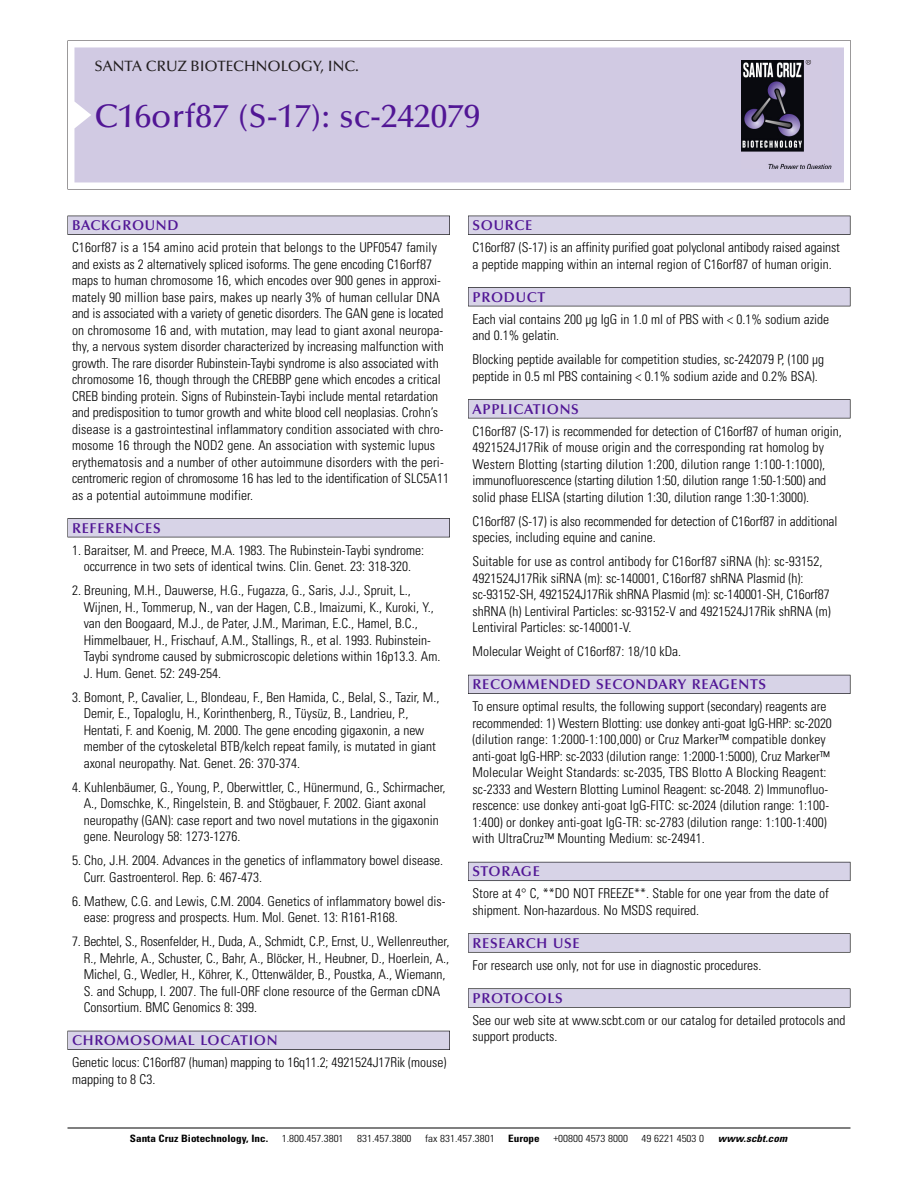
<style>
.page{position:relative;width:918px;height:1188px;background:#fff}
.page>*{position:absolute;margin:0;border:0;box-sizing:border-box;transform-origin:0 0}
.t1{font:500 33px "Optima";color:#511695}
.t2{font:500 15px "Optima";color:#231f20}
.t3{font:600 14.25px "Optima";letter-spacing:.05em;color:#511695}
.t4{font:300 condensed 13.5px/16.5px "Univers";color:#000}
.t5{font:300 condensed 10.2px "Univers";color:#000;scale:1.1 1}
.t6{font:700 condensed 10.2px "Univers";color:#000;scale:1.1 1}
.t7{font:italic 700 condensed 10.2px "Univers";letter-spacing:.005em;color:#000;scale:1.1 1}
</style>
<div class="page">
<svg style="left:68px;top:40px;width:783px;height:149px"></svg>
<div style="left:74px;top:47px;width:770px;height:135px;background:#d1cae3"></div>
<img style="left:741px;top:60px;width:90px;height:108px">
<div style="left:68px;top:216px;width:382px;height:19px;background:#525155"></div>
<div style="left:68px;top:216px;width:381px;height:18px;background:#d7d3e7"></div>
<div style="left:68px;top:518px;width:382px;height:19px;background:#525155"></div>
<div style="left:68px;top:519px;width:381px;height:18px;background:#d7d3e7"></div>
<div style="left:68px;top:1031px;width:382px;height:19px;background:#525158"></div>
<div style="left:68px;top:1031px;width:381px;height:18px;background:#d7d3e7"></div>
<div style="left:468px;top:216px;width:382px;height:19px;background:#525155"></div>
<div style="left:468px;top:216px;width:382px;height:18px;background:#d7d3e7"></div>
<div style="left:468px;top:287px;width:382px;height:19px;background:#525155"></div>
<div style="left:468px;top:288px;width:382px;height:18px;background:#d7d3e7"></div>
<div style="left:468px;top:399px;width:382px;height:19px;background:#545357"></div>
<div style="left:468px;top:400px;width:382px;height:18px;background:#d7d3e7"></div>
<div style="left:468px;top:675px;width:382px;height:19px;background:#54535a"></div>
<div style="left:468px;top:675px;width:382px;height:18px;background:#d7d3e7"></div>
<div style="left:468px;top:862px;width:382px;height:19px;background:#5b5a62"></div>
<div style="left:468px;top:862px;width:382px;height:18px;background:#d7d3e7"></div>
<div style="left:468px;top:933px;width:382px;height:20px;background:#666667"></div>
<div style="left:468px;top:934px;width:382px;height:18px;background:#d7d3e7"></div>
<div style="left:468px;top:988px;width:382px;height:20px;background:#666"></div>
<div style="left:468px;top:989px;width:382px;height:18px;background:#d7d3e7"></div>
<hr style="left:68px;top:1128px;width:782px;height:1px;background:#000">
<p class="t2" style="left:94px;top:61px;width:266px">SANTA CRUZ BIOTECHNOLOGY, INC.</p>
<h1 class="t1" style="left:94px;top:103px;width:387px">C16orf87 (S-17): sc-242079</h1>
<p class="t3" style="left:72px;top:219px;width:108px">BACKGROUND</p>
<p class="t4" style="left:72px;top:240px;width:379px">C16orf87 is a 154 amino acid protein that belongs to the UPF0547 family and exists as 2 alternatively spliced isoforms. The gene encoding C16orf87 maps to human chromosome 16, which encodes over 900 genes in approxi&shy;mately 90 million base pairs, makes up nearly 3% of human cellular DNA and is associated with a variety of genetic disorders. The GAN gene is located on chromosome 16 and, with mutation, may lead to giant axonal neuropa&shy;thy, a nervous system disorder characterized by increasing malfunction with growth. The rare disorder Rubinstein-Taybi syndrome is also associated with chromosome 16, though through the CREBBP gene which encodes a critical CREB binding protein. Signs of Rubinstein-Taybi include mental retardation and predisposition to tumor growth and white blood cell neoplasias. Crohn’s disease is a gastrointestinal inflammatory condition associated with chro&shy;mosome 16 through the NOD2 gene. An association with systemic lupus erythematosis and a number of other autoimmune disorders with the peri&shy;centromeric region of chromosome 16 has led to the identification of SLC5A11 as a potential autoimmune modifier.</p>
<p class="t3" style="left:72px;top:522px;width:90px">REFERENCES</p>
<p class="t4" style="left:72px;top:543px;width:354px;text-align:center">1. Baraitser, M. and Preece, M.A. 1983. The Rubinstein-Taybi syndrome: occurrence in two sets of identical twins. Clin. Genet. 23: 318-320.</p>
<p class="t4" style="left:84px;top:583px;width:358px;text-indent:-12px">2. Breuning, M.H., Dauwerse, H.G., Fugazza, G., Saris, J.J., Spruit, L., Wijnen, H., Tommerup, N., van der Hagen, C.B., Imaizumi, K., Kuroki, Y., van den Boogaard, M.J., de Pater, J.M., Mariman, E.C., Hamel, B.C., Himmelbauer, H., Frischauf, A.M., Stallings, R., et al. 1993. Rubinstein-Taybi syndrome caused by submicroscopic deletions within 16p13.3. Am.<br>J. Hum. Genet. 52: 249-254.</p>
<p class="t4" style="left:84px;top:690px;width:357px;text-indent:-12px">3. Bomont, P., Cavalier, L., Blondeau, F., Ben Hamida, C., Belal, S., Tazir, M., Demir, E., Topaloglu, H., Korinthenberg, R., Tüysüz, B., Landrieu, P., Hentati, F. and Koenig, M. 2000. The gene encoding gigaxonin, a new member of the cytoskeletal BTB/kelch repeat family, is mutated in giant axonal neuropathy. Nat. Genet. 26: 370-374.</p>
<p class="t4" style="left:84px;top:780px;width:363px;text-indent:-12px">4. Kuhlenbäumer, G., Young, P., Oberwittler, C., Hünermund, G., Schirmacher, A., Domschke, K., Ringelstein, B. and Stögbauer, F. 2002. Giant axonal neuropathy (GAN): case report and two novel mutations in the gigaxonin gene. Neurology 58: 1273-1276.</p>
<p class="t4" style="left:84px;top:853px;width:361px;text-indent:-12px">5. Cho, J.H. 2004. Advances in the genetics of inflammatory bowel disease.<br>Curr. Gastroenterol. Rep. 6: 467-473.</p>
<p class="t4" style="left:84px;top:894px;width:363px;text-indent:-12px">6. Mathew, C.G. and Lewis, C.M. 2004. Genetics of inflammatory bowel dis&shy;ease: progress and prospects. Hum. Mol. Genet. 13: R161-R168.</p>
<p class="t4" style="left:84px;top:934px;width:367px;text-indent:-12px">7. Bechtel, S., Rosenfelder, H., Duda, A., Schmidt, C.P., Ernst, U., Wellenreuther, R., Mehrle, A., Schuster, C., Bahr, A., Blöcker, H., Heubner, D., Hoerlein, A., Michel, G., Wedler, H., Köhrer, K., Ottenwälder, B., Poustka, A., Wiemann, S. and Schupp, I. 2007. The full-ORF clone resource of the German cDNA Consortium. BMC Genomics 8: 399.</p>
<p class="t3" style="left:72px;top:1035px;width:207px">CHROMOSOMAL LOCATION</p>
<p class="t4" style="left:72px;top:1055px;width:376px">Genetic locus: C16orf87 (human) mapping to 16q11.2; 4921524J17Rik (mouse) mapping to 8 C3.</p>
<p class="t3" style="left:473px;top:219px;width:61px">SOURCE</p>
<p class="t4" style="left:473px;top:240px;width:369px">C16orf87 (S-17) is an affinity purified goat polyclonal antibody raised against a peptide mapping within an internal region of C16orf87 of human origin.</p>
<p class="t3" style="left:473px;top:291px;width:74px">PRODUCT</p>
<p class="t4" style="left:473px;top:312px;width:358px">Each vial contains 200 µg IgG in 1.0 ml of PBS with &lt; 0.1% sodium azide and 0.1% gelatin.</p>
<p class="t4" style="left:473px;top:352px;width:353px">Blocking peptide available for competition studies, sc-242079 P, (100 µg peptide in 0.5 ml PBS containing &lt; 0.1% sodium azide and 0.2% BSA).</p>
<p class="t3" style="left:473px;top:403px;width:108px">APPLICATIONS</p>
<p class="t4" style="left:473px;top:424px;width:371px">C16orf87 (S-17) is recommended for detection of C16orf87 of human origin, 4921524J17Rik of mouse origin and the corresponding rat homolog by Western Blotting (starting dilution 1:200, dilution range 1:100-1:1000), immunofluorescence (starting dilution 1:50, dilution range 1:50-1:500) and solid phase ELISA (starting dilution 1:30, dilution range 1:30-1:3000).</p>
<p class="t4" style="left:473px;top:514px;width:366px">C16orf87 (S-17) is also recommended for detection of C16orf87 in additional species, including equine and canine.</p>
<p class="t4" style="left:473px;top:554px;width:360px">Suitable for use as control antibody for C16orf87 siRNA (h): sc-93152, 4921524J17Rik siRNA (m): sc-140001, C16orf87 shRNA Plasmid (h): sc-93152-SH, 4921524J17Rik shRNA Plasmid (m): sc-140001-SH, C16orf87 shRNA (h) Lentiviral Particles: sc-93152-V and 4921524J17Rik shRNA (m)<br>Lentiviral Particles: sc-140001-V.</p>
<p class="t4" style="left:473px;top:644px;width:210px">Molecular Weight of C16orf87: 18/10 kDa.</p>
<p class="t3" style="left:473px;top:679px;width:295px">RECOMMENDED SECONDARY REAGENTS</p>
<p class="t4" style="left:473px;top:699px;width:361px">To ensure optimal results, the following support (secondary) reagents are recommended: 1) Western Blotting: use donkey anti-goat IgG-HRP: sc-2020 (dilution range: 1:2000-1:100,000) or Cruz Marker™ compatible donkey anti-goat IgG-HRP: sc-2033 (dilution range: 1:2000-1:5000), Cruz Marker™ Molecular Weight Standards: sc-2035, TBS Blotto A Blocking Reagent: sc-2333 and Western Blotting Luminol Reagent: sc-2048. 2) Immunofluo&shy;rescence: use donkey anti-goat IgG-FITC: sc-2024 (dilution range: 1:100- 1:400) or donkey anti-goat IgG-TR: sc-2783 (dilution range: 1:100-1:400) with UltraCruz™ Mounting Medium: sc-24941.</p>
<p class="t3" style="left:473px;top:866px;width:69px">STORAGE</p>
<p class="t4" style="left:473px;top:886px;width:358px">Store at 4° C, **DO NOT FREEZE**. Stable for one year from the date of shipment. Non-hazardous. No MSDS required.</p>
<p class="t3" style="left:473px;top:937px;width:109px">RESEARCH USE</p>
<p class="t4" style="left:473px;top:958px;width:290px">For research use only, not for use in diagnostic procedures.</p>
<p class="t3" style="left:473px;top:992px;width:92px">PROTOCOLS</p>
<p class="t4" style="left:473px;top:1013px;width:375px">See our web site at www.scbt.com or our catalog for detailed protocols and support products.</p>
<p class="t6" style="left:130px;top:1135px;width:127px">Santa Cruz Biotechnology, Inc.</p>
<p class="t5" style="left:282px;top:1135px;width:58px">1.800.457.3801</p>
<p class="t5" style="left:357px;top:1135px;width:51px">831.457.3800</p>
<p class="t5" style="left:425px;top:1135px;width:65px">fax 831.457.3801</p>
<p class="t6" style="left:508px;top:1135px;width:30px">Europe</p>
<p class="t5" style="left:553px;top:1135px;width:69px">+00800 4573 8000</p>
<p class="t5" style="left:642px;top:1135px;width:58px">49 6221 4503 0</p>
<p class="t7" style="left:718px;top:1135px;width:64px">www.scbt.com</p>
</div>
